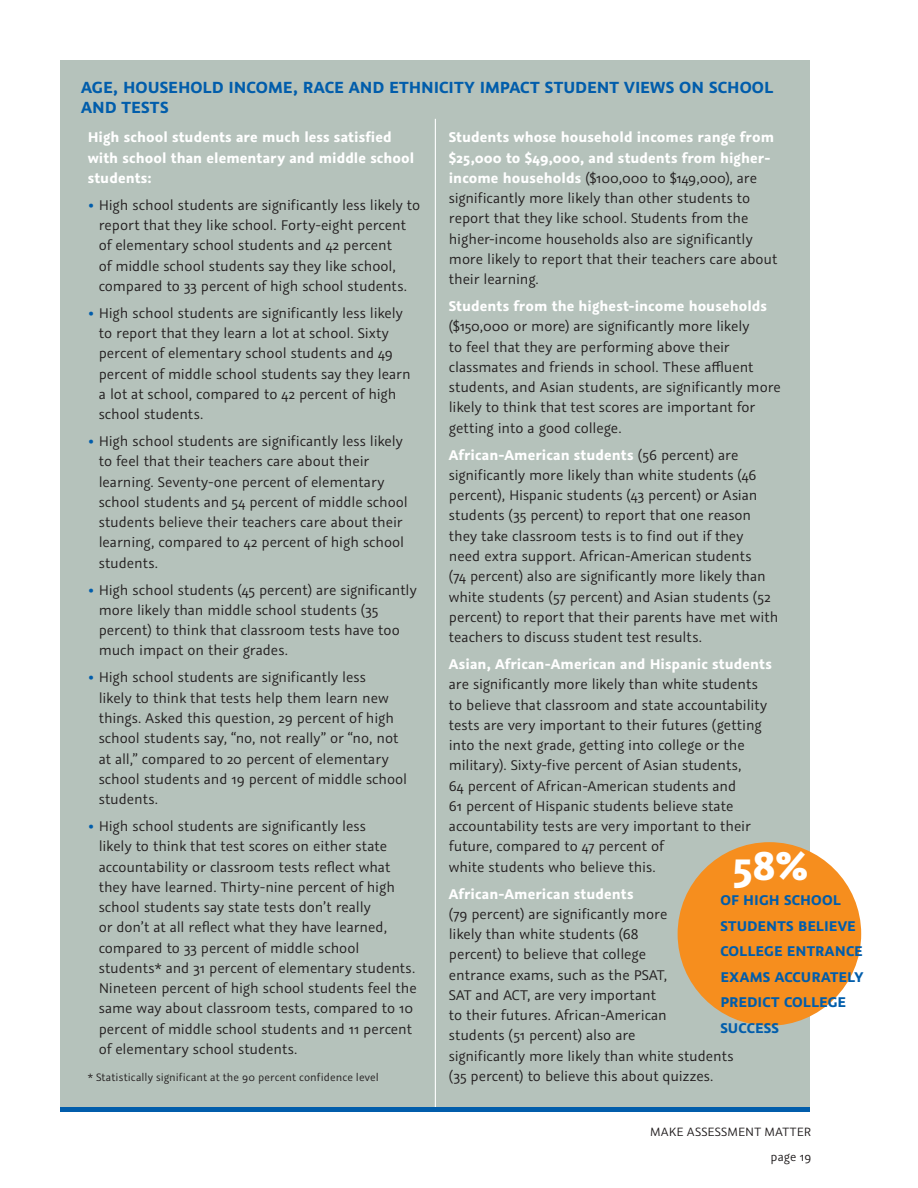
<style>
.page{position:relative;width:918px;height:1188px;background:#fff}
.page>*{position:absolute;margin:0;border:0;box-sizing:border-box;transform-origin:0 0}
.t1{font:700 45px "Graublau Sans";color:#fff}
.t2{font:700 18px "Graublau Sans";letter-spacing:.005em;color:#015dab}
.t3{font:15.75px/20.2px "Graublau Sans";letter-spacing:-.005em;color:#231f20}
.t4{font:700 15.75px/20.2px "Graublau Sans";letter-spacing:.005em;color:#fff}
.t5{font:700 15.75px/25.5px "Graublau Sans";letter-spacing:.01em;color:#015dab}
.t6{font:13.5px/25.5px "Graublau Sans";letter-spacing:.015em;color:#231f20;text-align:right}
.t7{font:12px "Graublau Sans";letter-spacing:.005em;color:#231f20}
.s1{font-weight:700;color:#015dab}
.s2{font-weight:700;color:#fff}
</style>
<div class="page">
<hr style="left:61px;top:1107px;width:749px;height:4px;background:#015dab">
<div style="left:61px;top:60px;width:749px;height:1047px;background:#b5c2bb"></div>
<hr style="left:435px;top:119px;width:1px;height:988px;background:#fff">
<div style="left:678px;top:842px;width:183px;height:184px;background:#f68e1e;border-radius:50%"></div>
<p class="t2" style="left:81px;top:76px;width:416px">Age, Household Income, Race and Ethnicity Impac</p>
<p class="t2" style="left:530px;top:76px;width:240px">t Student Views on School</p>
<p class="t2" style="left:81px;top:96px;width:89px">and Tests</p>
<p class="t4" style="left:88px;top:127px;width:328px">High school students are much less satisfied with school than elementary and middle school students:</p>
<p class="t3" style="left:99px;top:195px;width:323px;text-indent:-11px"><span class="s1">•</span> High school students are significantly less likely to report that they like school. Forty-eight percent of elementary school students and 42 percent<br>of middle school students say they like school, compared to 33 percent of high school students.</p>
<p class="t3" style="left:99px;top:303px;width:314px;text-indent:-11px"><span class="s1">•</span> High school students are significantly less likely to report that they learn a lot at school. Sixty percent of elementary school students and 49 percent of middle school students say they learn a lot at school, compared to 42 percent of high school students.</p>
<p class="t3" style="left:99px;top:431px;width:311px;text-indent:-11px"><span class="s1">•</span> High school students are significantly less likely to feel that their teachers care about their learning. Seventy-one percent of elementary school students and 54 percent of middle school students believe their teachers care about their learning, compared to 42 percent of high school students.</p>
<p class="t3" style="left:99px;top:580px;width:319px;text-indent:-11px"><span class="s1">•</span> High school students (45 percent) are significantly more likely than middle school students (35 percent) to think that classroom tests have too much impact on their grades.</p>
<p class="t3" style="left:99px;top:667px;width:310px;text-indent:-11px"><span class="s1">•</span> High school students are significantly less<br>likely to think that tests help them learn new things. Asked this question, 29 percent of high school students say, “no, not really” or “no, not at all,” compared to 20 percent of elementary school students and 19 percent of middle school students.</p>
<p class="t3" style="left:99px;top:816px;width:320px;text-indent:-11px"><span class="s1">•</span> High school students are significantly less<br>likely to think that test scores on either state accountability or classroom tests reflect what they have learned. Thirty-nine percent of high school students say state tests don’t really<br>or don’t at all reflect what they have learned, compared to 33 percent of middle school students* and 31 percent of elementary students.<br>N ineteen percent of high school students feel the same way about classroom tests, compared to 10 percent of middle school students and 11 percent of elementary school students.</p>
<p class="t7" style="left:88px;top:1070px;width:293px">* Statistically significant at the 90 percent confidence level</p>
<p class="t3" style="left:449px;top:127px;width:330px"><span class="s2">Students whose household incomes range from $25,000 to $49,000, and students from higher&shy;income households</span> ($100,000 to $149,000), are significantly more likely than other students to report that they like school. Students from the higher-income households also are significantly more likely to report that their teachers care about their learning.</p>
<p class="t4" style="left:449px;top:296px;width:320px">Students from the highest-income households</p>
<p class="t3" style="left:449px;top:316px;width:334px">($150,000 or more) are significantly more likely<br>to feel that they are performing above their classmates and friends in school. These affluent students, and Asian students, are significantly more likely to think that test scores are important for getting into a good college.</p>
<p class="t3" style="left:449px;top:445px;width:331px"><span class="s2">African-American students</span> (56 percent) are significantly more likely than white students (46 percent), Hispanic students (43 percent) or Asian students (35 percent) to report that one reason they take classroom tests is to find out if they need extra support. African-American students<br>(74 percent) also are significantly more likely than white students (57 percent) and Asian students (52 percent) to report that their parents have met with teachers to discuss student test results.</p>
<p class="t4" style="left:449px;top:654px;width:324px">Asian, African-American and Hispanic students</p>
<p class="t3" style="left:449px;top:674px;width:320px">are significantly more likely than white students to believe that classroom and state accountability tests are very important to their futures (getting into the next grade, getting into college or the military). Sixty-five percent of Asian students,<br>64 percent of African-American students and<br>61 percent of Hispanic students believe state accountability tests are very important to their future, compared to 47 percent of<br>white students who believe this.</p>
<p class="t4" style="left:449px;top:883px;width:186px">African-American students</p>
<p class="t3" style="left:449px;top:904px;width:286px">(79 percent) are significantly more<br>likely than white students (68<br>percent) to believe that college<br>entrance exams, such as the PSAT,<br>SAT and ACT, are very important<br>to their futures. African-American<br>students (51 percent) also are<br>significantly more likely than white students (35 percent) to believe this about quizzes.</p>
<h1 class="t1" style="left:732px;top:836px;width:78px">58%</h1>
<p class="t5" style="left:720px;top:887px;width:33px">of high</p>
<p class="t5" style="left:720px;top:887px;width:144px;text-indent:64px">school students beli eve college entrance exams accurately predict college success</p>
<p class="t6" style="left:650px;top:1118px;width:163px">make assessment matter page 19</p>
</div>
